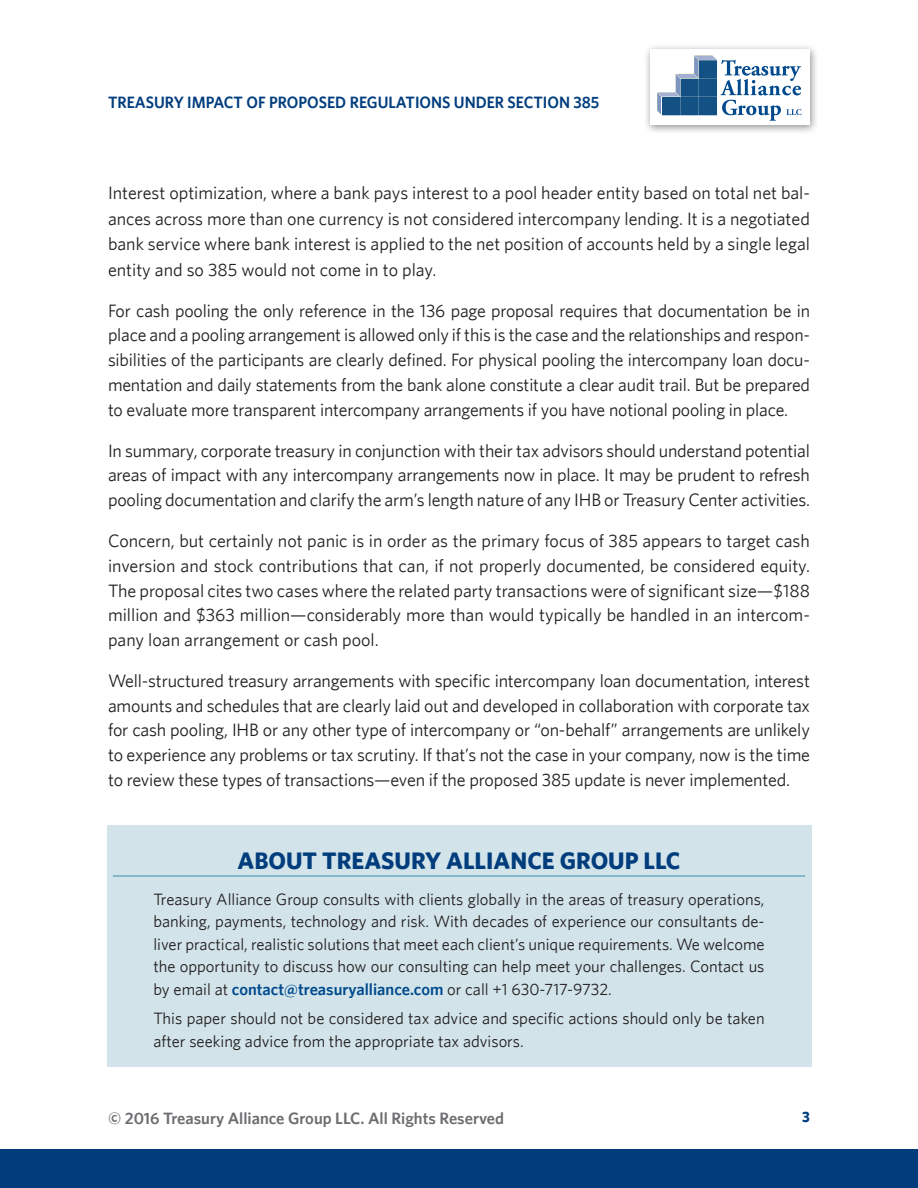
<style>
.page{position:relative;width:918px;height:1188px;background:#fff}
.page>*{position:absolute;margin:0;border:0;box-sizing:border-box;transform-origin:0 0}
.t1{font:700 24px "Whitney";color:#013d7d}
.t2{font:18px/24.8px "Whitney";letter-spacing:-.01em;color:#231f20;text-align:justify}
.t3{font:16.5px/22.5px "Whitney";color:#231f20;text-align:justify}
.t4{font:600 16.5px "Whitney";color:#013d7d;scale:.95 1}
.t5{font:600 16.5px "Whitney";color:#6c6d70}
.t6{font:700 15px "Whitney";color:#013d7d;scale:.95 1}
.s1{font-weight:600;color:#004a8d}
</style>
<div class="page">
<div style="left:0;top:1149px;width:918px;height:39px;background:#013d7d"></div>
<div style="left:644px;top:43px;width:176px;height:92px;background:#231f20;opacity:.5"></div>
<div style="left:650px;top:49px;width:160px;height:75px;background:#fff"></div>
<svg style="left:657px;top:55px;width:144px;height:66px"></svg>
<div style="left:107px;top:826px;width:704px;height:241px;background:#d2e4ea"></div>
<hr style="left:113px;top:876px;width:692px;height:1px;background:#3c8ca6">
<p class="t4" style="left:108px;top:92px;width:123px">Treasury Impact</p>
<p class="t4" style="left:246px;top:92px;width:159px">of Proposed Regulati</p>
<p class="t4" style="left:420px;top:92px;width:191px">ons under Section 385</p>
<p class="t2" style="left:108px;top:180px;width:704px;line-height:25.5px">Interest optimization, where a bank pays interest to a pool header entity based on total net bal&shy;ances across more than one currency is not considered intercompany lending. It is a negotiated bank service where bank interest is applied to the net position of accounts held by a single legal entity and so 385 would not come in to play.</p>
<p class="t2" style="left:108px;top:298px;width:704px">For cash pooling the only reference in the 136 page proposal requires that documentation be in place and a pooling arrangement is allowed only if this is the case and the relationships and respon&shy;sibilities of the participants are clearly defined. For physical pooling the intercompany loan docu&shy;mentation and daily statements from the bank alone constitute a clear audit trail. But be prepared to evaluate more transparent intercompany arrangements if you have notional pooling in place.</p>
<p class="t2" style="left:108px;top:438px;width:704px">In summary, corporate treasury in conjunction with their tax advisors should understand potential areas of impact with any intercompany arrangements now in place. It may be prudent to refresh pooling documentation and clarify the arm’s length nature of any IHB or Treasury Center activities.</p>
<p class="t2" style="left:108px;top:528px;width:704px">Concern, but certainly not panic is in order as the primary focus of 385 appears to target cash inversion and stock contributions that can, if not properly documented, be considered equity.<br>The proposal cites two cases where the related party transactions were of significant size—$188 million and $363 million—considerably more than would typically be handled in an intercom&shy;pany loan arrangement or cash pool.</p>
<p class="t2" style="left:108px;top:668px;width:704px">Well-structured treasury arrangements with specific intercompany loan documentation, interest amounts and schedules that are clearly laid out and developed in collaboration with corporate tax for cash pooling, IHB or any other type of intercompany or “on-behalf” arrangements are unlikely to experience any problems or tax scrutiny. If that’s not the case in your company, now is the time to review these types of transactions—even if the proposed 385 update is never implemented.</p>
<h1 class="t1" style="left:237px;top:846px;width:445px">ABOUT TREASURY ALLIANCE GROUP LLC</h1>
<p class="t3" style="left:153px;top:888px;width:613px">Treasury Alliance Group consults with clients globally in the areas of treasury operations, banking, payments, technology and risk. With decades of experience our consultants de&shy;liver practical, realistic solutions that meet each client’s unique requirements. We welcome the opportunity to discuss how our consulting can help meet your challenges. Contact us by email at <span class="s1">contact@treasuryalliance.com</span> or call +1 630-717-9732.</p>
<p class="t3" style="left:153px;top:1007px;width:613px">This paper should not be considered tax advice and specific actions should only be taken after seeking advice from the appropriate tax advisors.</p>
<p class="t5" style="left:108px;top:1108px;width:398px">© 2016 Treasury Alliance Group LLC. All Rights Reserved</p>
<p class="t6" style="left:802px;top:1108px;width:10px">3</p>
</div>
